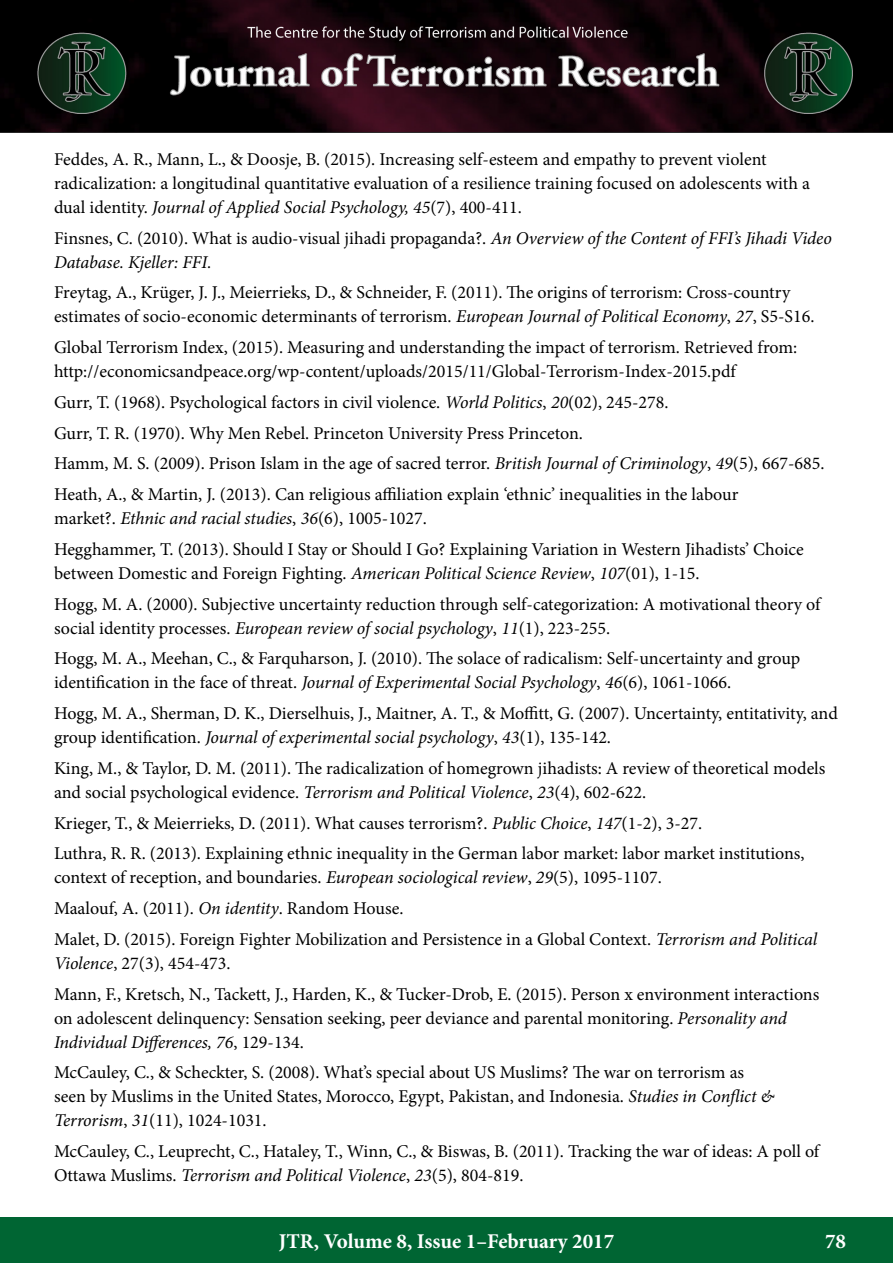
<style>
.page{position:relative;width:893px;height:1263px;background:#fff}
.page>*{position:absolute;margin:0;border:0;box-sizing:border-box;transform-origin:0 0}
.t1{font:700 21px "Minion Pro";color:#fff}
.t2{font:18px/30.8px "Minion Pro";color:#000}
.t3{font:italic 18px/24px "Minion Pro";letter-spacing:-.005em;color:#000}
.s1{font-style:italic}
.s2{font-style:normal}
</style>
<div class="page">
<div style="left:0;top:1217px;width:893px;height:46px;background:#006533"></div>
<img style="left:0;top:0;width:893px;height:133px">
<p class="t2" style="left:54px;top:147px;width:757px;line-height:24px">Feddes, A. R., Mann, L., &amp; Doosje, B. (2015). Increasing self‐esteem and empathy to prevent violent radicalization: a longitudinal quantitative evaluation of a resilience training focused on adolescents with a dual identity. <span class="s1">Journal of Applied Social Psychology, 45</span>(7), 400-411.</p>
<p class="t3" style="left:54px;top:226px;width:779px"><span class="s2">Finsnes, C. (2010). What is audio-visual jihadi propaganda?.</span> An Overview of the Content of FFI’s Jihadi Video<br>Database. Kjeller: FFI.</p>
<p class="t2" style="left:54px;top:281px;width:762px;line-height:24px">Freytag, A., Krüger, J. J., Meierrieks, D., &amp; Schneider, F. (2011). The origins of terrorism: Cross-country estimates of socio-economic determinants of terrorism. <span class="s1">European Journal of Political Economy</span>, <span class="s1">27</span>, S5-S16.</p>
<p class="t2" style="left:54px;top:336px;width:745px;line-height:24px">Global Terrorism Index, (2015). Measuring and understanding the impact of terrorism. Retrieved from: http://economicsandpeace.org/wp-content/uploads/2015/11/Global-Terrorism-Index-2015.pdf</p>
<p class="t2" style="left:54px;top:387px;width:772px">Gurr, T. (1968). Psychological factors in civil violence. <span class="s1">World Politics</span>, <span class="s1">20</span>(02), 245-278.<br>Gurr, T. R. (1970). Why Men Rebel. Princeton University Press Princeton.<br>Hamm, M. S. (2009). Prison Islam in the age of sacred terror. <span class="s1">British Journal of Criminology</span>, <span class="s1">49</span>(5), 667-685.<br>Heath, A., &amp; Martin, J. (2013). Can religious affiliation explain ‘ethnic’ inequalities in the labour</p>
<p class="t2" style="left:54px;top:503px;width:751px">market?. <span class="s1">Ethnic and racial studies</span>, <span class="s1">36</span>(6), 1005-1027.<br>Hegghammer, T. (2013). Should I Stay or Should I Go? Explaining Variation in Western Jihadists’ Choice</p>
<p class="t2" style="left:54px;top:558px;width:768px">between Domestic and Foreign Fighting. <span class="s1">American Political Science Review</span>, <span class="s1">107</span>(01), 1-15.<br>Hogg, M. A. (2000). Subjective uncertainty reduction through self-categorization: A motivational theory of</p>
<p class="t2" style="left:54px;top:613px;width:748px">social identity processes. <span class="s1">European review of social psychology</span>, <span class="s1">11</span>(1), 223-255.<br>Hogg, M. A., Meehan, C., &amp; Farquharson, J. (2010). The solace of radicalism: Self-uncertainty and group</p>
<p class="t2" style="left:54px;top:667px;width:785px">identification in the face of threat. <span class="s1">Journal of Experimental Social Psychology</span>, <span class="s1">46</span>(6), 1061-1066.<br>Hogg, M. A., Sherman, D. K., Dierselhuis, J., Maitner, A. T., &amp; Moffitt, G. (2007). Uncertainty, entitativity, and</p>
<p class="t2" style="left:54px;top:722px;width:773px">group identification. <span class="s1">Journal of experimental social psychology</span>, <span class="s1">43</span>(1), 135-142.<br>King, M., &amp; Taylor, D. M. (2011). The radicalization of homegrown jihadists: A review of theoretical models</p>
<p class="t2" style="left:54px;top:777px;width:752px">and social psychological evidence. <span class="s1">Terrorism and Political Violence</span>, <span class="s1">23</span>(4), 602-622.<br>Krieger, T., &amp; Meierrieks, D. (2011). What causes terrorism?. <span class="s1">Public Choice</span>, <span class="s1">147</span>(1-2), 3-27.<br>Luthra, R. R. (2013). Explaining ethnic inequality in the German labor market: labor market institutions,</p>
<p class="t2" style="left:54px;top:862px;width:765px">context of reception, and boundaries. <span class="s1">European sociological review</span>, <span class="s1">29</span>(5), 1095-1107.<br>Maalouf, A. (2011). <span class="s1">On identity</span>. Random House.<br>Malet, D. (2015). Foreign Fighter Mobilization and Persistence in a Global Context. <span class="s1">Terrorism and Political</span></p>
<p class="t2" style="left:54px;top:948px;width:767px"><span class="s1">Violence</span>, 27(3), 454-473.<br>Mann, F., Kretsch, N., Tackett, J., Harden, K., &amp; Tucker-Drob, E. (2015). Person x environment interactions</p>
<p class="t2" style="left:54px;top:1006px;width:734px;line-height:24px">on adolescent delinquency: Sensation seeking, peer deviance and parental monitoring. <span class="s1">Personality and<br>Individual Differences, 76</span>, 129-134.</p>
<p class="t2" style="left:54px;top:1061px;width:722px;line-height:24px">McCauley, C., &amp; Scheckter, S. (2008). What’s special about US Muslims? The war on terrorism as seen by Muslims in the United States, Morocco, Egypt, Pakistan, and Indonesia. <span class="s1">Studies in Conflict &amp;<br>Terrorism</span>, <span class="s1">31</span>(11), 1024-1031.</p>
<p class="t2" style="left:54px;top:1139px;width:767px;line-height:24px">McCauley, C., Leuprecht, C., Hataley, T., Winn, C., &amp; Biswas, B. (2011). Tracking the war of ideas: A poll of<br>Ottawa Muslims. <span class="s1">Terrorism and Political Violence</span>, <span class="s1">23</span>(5), 804-819.</p>
<p class="t1" style="left:279px;top:1226px;width:337px">JTR, Volume 8, Issue 1–February 2017</p>
<p class="t1" style="left:825px;top:1226px;width:22px">78</p>
</div>
